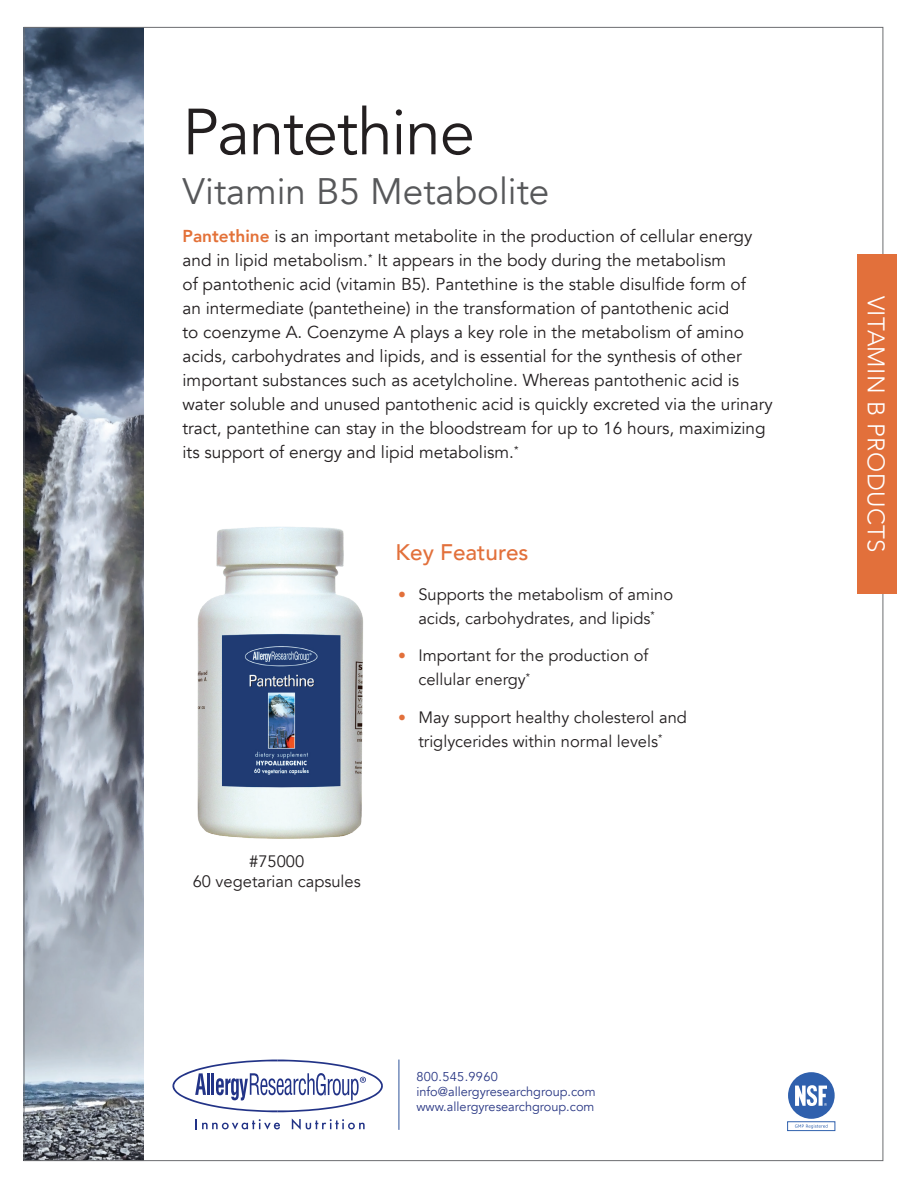
<style>
.page{position:relative;width:918px;height:1188px;background:#fff}
.page>*{position:absolute;margin:0;border:0;box-sizing:border-box;transform-origin:0 0}
.t1{font:64.5px "Avenir";letter-spacing:-.015em;color:#231f20}
.t2{font:36.75px "Avenir";color:#57585a}
.t3{font:300 24px "Avenir";letter-spacing:.02em;color:#fff}
.t4{font:500 22.5px "Avenir";color:#e2703b}
.t5{font:17.25px/24px "Avenir";color:#231f20}
.t6{font:16.5px/24px "Avenir";color:#231f20;text-align:center}
.t7{font:12.75px/15.3px "Avenir";color:#293784}
.s1{font-weight:800;color:#e37138}
.s2{font-size:15.75px;color:#e2703b}
</style>
<div class="page">
<svg style="left:172px;top:1060px;width:211px;height:52px"></svg>
<svg style="left:196px;top:1119px;width:84px;height:11px"></svg>
<svg style="left:292px;top:1118px;width:73px;height:12px"></svg>
<div style="left:788px;top:1072px;width:47px;height:47px;background:#2f60ad;border-radius:50%"></div>
<div style="left:787px;top:1121px;width:48px;height:10px;border:1px solid #3061ad"></div>
<svg style="left:795px;top:1085px;width:32px;height:21px"></svg>
<svg style="left:795px;top:1124px;width:33px;height:5px"></svg>
<img style="left:26px;top:29px;width:118px;height:1130px">
<hr style="left:399px;top:1060px;width:1px;height:70px;background:#2e5399">
<img style="left:197px;top:527px;width:166px;height:312px">
<div style="left:858px;top:255px;width:39px;height:339px;background:#e2703b"></div>
<h1 class="t1" style="left:183px;top:94px;width:294px">Pantethine</h1>
<h2 class="t2" style="left:183px;top:170px;width:368px">Vitamin B5 Metabolite</h2>
<p class="t5" style="left:183px;top:225px;width:592px"><span class="s1">Pantethine</span> is an important metabolite in the production of cellular energy and in lipid metabolism.<sup>*</sup> It appears in the body during the metabolism<br>of pantothenic acid (vitamin B5). Pantethine is the stable disulfide form of<br>an intermediate (pantetheine) in the transformation of pantothenic acid<br>to coenzyme A. Coenzyme A plays a key role in the metabolism of amino acids, carbohydrates and lipids, and is essential for the synthesis of other important substances such as acetylcholine. Whereas pantothenic acid is water soluble and unused pantothenic acid is quickly excreted via the urinary tract, pantethine can stay in the bloodstream for up to 16 hours, maximizing its support of energy and lipid metabolism.<sup>*</sup></p>
<h3 class="t4" style="left:396px;top:532px;width:134px">Key Features</h3>
<p class="t6" style="left:398px;top:582px;width:277px"><span class="s2">•</span> Supports the metabolism of amino acids, carbohydrates, and lipids<sup>*</sup></p>
<p class="t6" style="left:418px;top:644px;width:232px;text-align:left;text-indent:-20px"><span class="s2">•</span> Important for the production of cellular energy<sup>*</sup></p>
<p class="t6" style="left:398px;top:705px;width:290px"><span class="s2">•</span> May support healthy cholesterol and triglycerides within normal levels<sup>*</sup></p>
<p class="t6" style="left:193px;top:852px;width:170px;line-height:19.8px">#75000<br>60 vegetarian capsules</p>
<p class="t7" style="left:416px;top:1069px;width:181px">800.545.9960 info@allergyresearchgroup.com www.allergyresearchgroup.com</p>
<h3 class="t3" style="left:890px;top:296px;width:259px;rotate:90deg">VITAMIN B PRODUCTS</h3>
</div>
